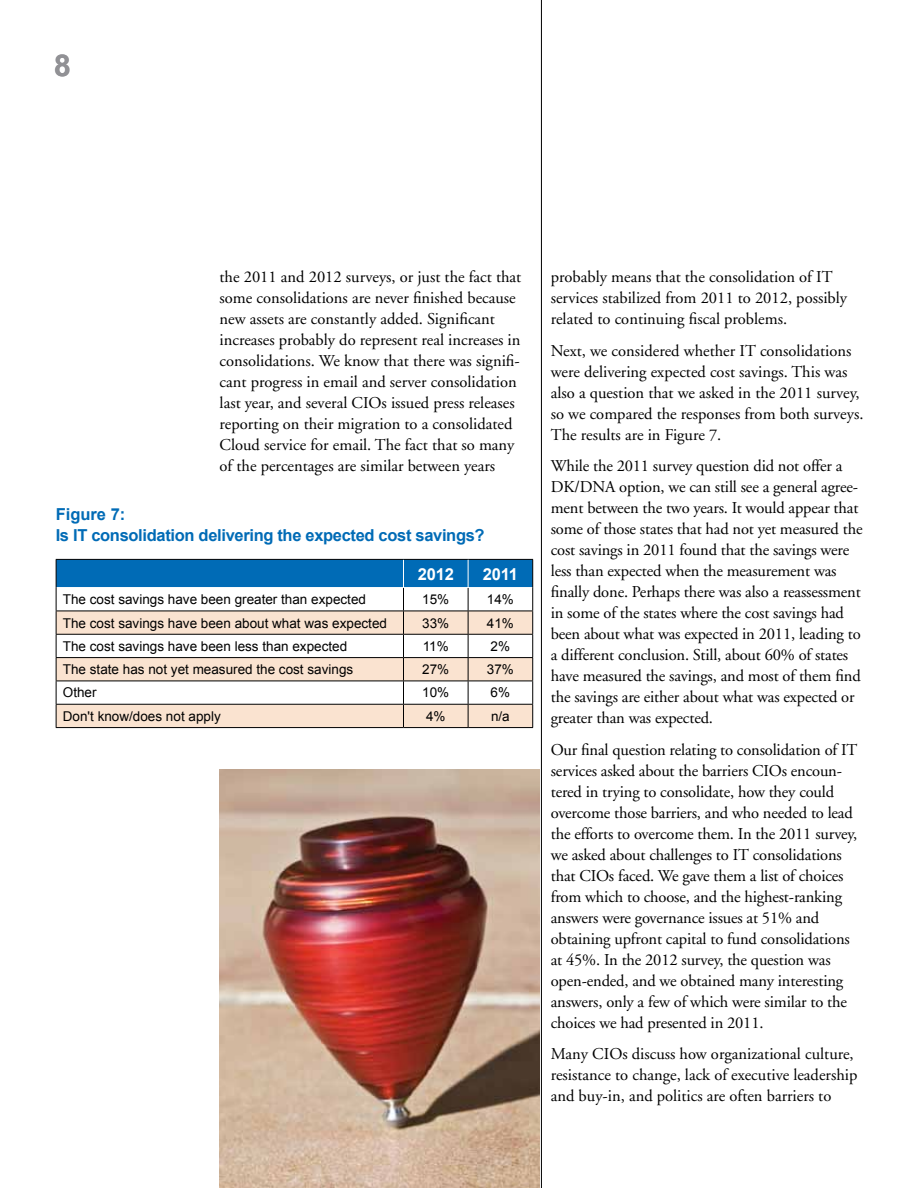
<style>
.page{position:relative;width:918px;height:1188px;background:#fff}
.page>*{position:absolute;margin:0;border:0;box-sizing:border-box;transform-origin:0 0}
.t1{font:700 30px "Arial";color:#919195}
.t2{font:16.5px/21px "Adobe Garamond";letter-spacing:-.01em;color:#000}
.t3{font:700 16.5px/21px "Arial";letter-spacing:-.02em;color:#006bb6}
.t4{font:700 16.5px "Arial";letter-spacing:-.01em;color:#fff}
.t5{font:13.5px "Arial";color:#000}
</style>
<div class="page">
<img style="left:219px;top:770px;width:321px;height:418px">
<hr style="left:56px;top:727px;width:347px;height:1px;background:#000">
<hr style="left:404px;top:727px;width:64px;height:1px;background:#000">
<hr style="left:468px;top:727px;width:65px;height:1px;background:#000">
<svg style="left:56px;top:559px;width:477px;height:168px"></svg>
<hr style="left:541px;top:0;width:1px;height:1188px;background:#000">
<h1 class="t1" style="left:54px;top:46px;width:18px">8</h1>
<p class="t2" style="left:220px;top:267px;width:303px">the 2011 and 2012 surveys, or just the fact that some consolidations are never finished because new assets are constantly added. Significant increases probably do represent real increases in consolidations. We know that there was signifi&shy;cant progress in email and server consolidation last year, and several CIOs issued press releases reporting on their migration to a consolidated Cloud service for email. The fact that so many of the percentages are similar between years</p>
<p class="t3" style="left:56px;top:504px;width:430px">Figure 7:<br>Is IT consolidation delivering the expected cost savings?</p>
<p class="t4" style="left:418px;top:563px;width:38px">2012</p>
<p class="t4" style="left:483px;top:563px;width:37px">2011</p>
<p class="t5" style="left:63px;top:591px;width:305px">The cost savings have been greater than expected</p>
<p class="t5" style="left:422px;top:591px;width:29px">15%</p>
<p class="t5" style="left:487px;top:591px;width:29px">14%</p>
<p class="t5" style="left:63px;top:614px;width:326px">The cost savings have been about what was expected</p>
<p class="t5" style="left:422px;top:614px;width:29px">33%</p>
<p class="t5" style="left:487px;top:614px;width:29px">41%</p>
<p class="t5" style="left:63px;top:637px;width:286px">The cost savings have been less than expected</p>
<p class="t5" style="left:423px;top:637px;width:28px">11%</p>
<p class="t5" style="left:491px;top:637px;width:21px">2%</p>
<p class="t5" style="left:63px;top:661px;width:292px">The state has not yet measured the cost savings</p>
<p class="t5" style="left:422px;top:661px;width:29px">27%</p>
<p class="t5" style="left:487px;top:661px;width:29px">37%</p>
<p class="t5" style="left:63px;top:684px;width:35px">Other</p>
<p class="t5" style="left:422px;top:684px;width:29px">10%</p>
<p class="t5" style="left:491px;top:684px;width:21px">6%</p>
<p class="t5" style="left:63px;top:707px;width:159px">Don't know/does not apply</p>
<p class="t5" style="left:426px;top:707px;width:21px">4%</p>
<p class="t5" style="left:491px;top:707px;width:20px">n/a</p>
<p class="t2" style="left:551px;top:267px;width:298px">probably means that the consolidation of IT services stabilized from 2011 to 2012, possibly related to continuing fiscal problems.</p>
<p class="t2" style="left:551px;top:340px;width:314px">Next, we considered whether IT consolidations were delivering expected cost savings. This was also a question that we asked in the 2011 survey, so we compared the responses from both surveys.<br>The results are in Figure 7.</p>
<p class="t2" style="left:551px;top:456px;width:313px">While the 2011 survey question did not offer a DK/DNA option, we can still see a general agree&shy;ment between the two years. It would appear that some of those states that had not yet measured the cost savings in 2011 found that the savings were less than expected when the measurement was finally done. Perhaps there was also a reassessment in some of the states where the cost savings had been about what was expected in 2011, leading to a different conclusion. Still, about 60% of states have measured the savings, and most of them find the savings are either about what was expected or greater than was expected.</p>
<p class="t2" style="left:551px;top:739px;width:308px">Our final question relating to consolidation of IT services asked about the barriers CIOs encoun&shy;tered in trying to consolidate, how they could overcome those barriers, and who needed to lead the efforts to overcome them. In the 2011 survey, we asked about challenges to IT consolidations that CIOs faced. We gave them a list of choices from which to choose, and the highest-ranking answers were governance issues at 51% and obtaining upfront capital to fund consolidations at 45%. In the 2012 survey, the question was open-ended, and we obtained many interesting answers, only a few of which were similar to the choices we had presented in 2011.</p>
<p class="t2" style="left:551px;top:1044px;width:308px">Many CIOs discuss how organizational culture, resistance to change, lack of executive leadership and buy-in, and politics are often barriers to</p>
</div>
